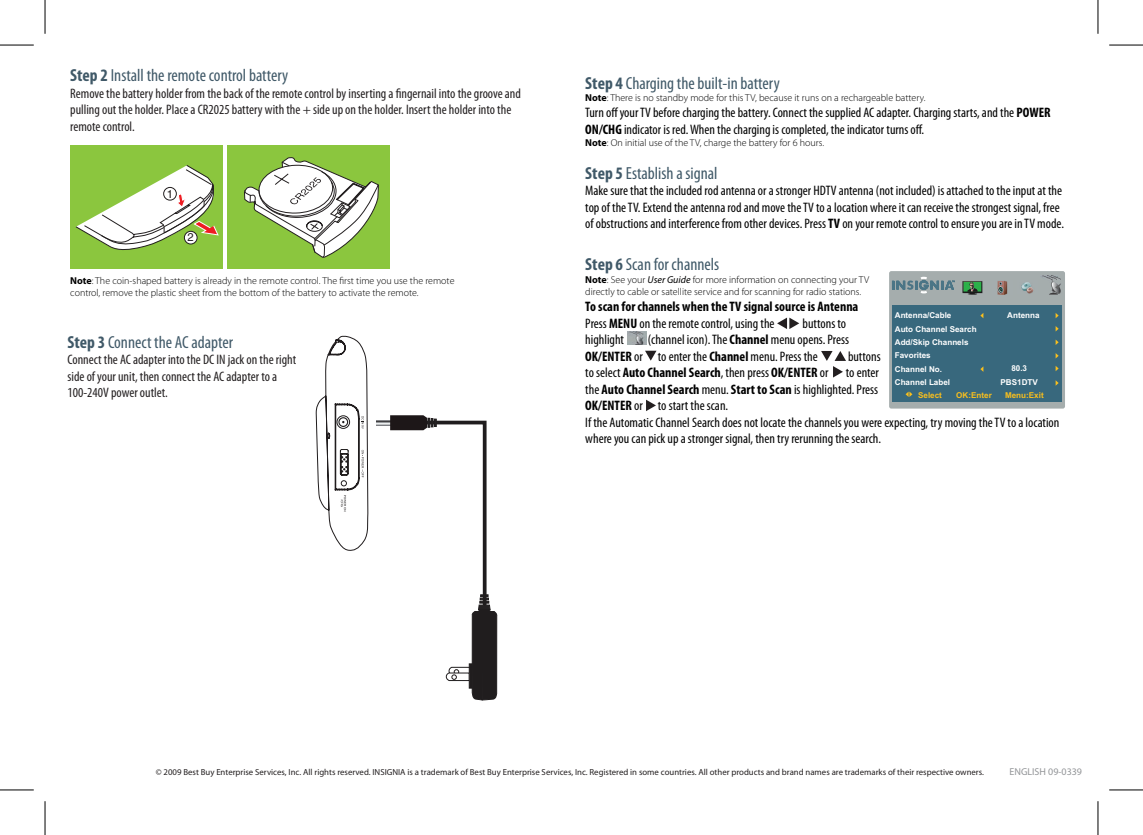
<style>
.page{position:relative;width:1143px;height:835px;background:#fff}
.page>*{position:absolute;margin:0;border:0;box-sizing:border-box;transform-origin:0 0}
.t1{font:condensed 17.5px "Myriad Pro";color:#405968}
.t2{font:condensed 13.75px/16.5px "Myriad Pro";color:#000}
.t3{font:condensed 13.75px/16.5px "Myriad Pro";color:#231f20}
.t4{font:700 condensed 13.75px/16.5px "Myriad Pro";color:#000}
.t5{font:11.25px "Helvetica";color:#231f20}
.t6{font:300 10px/12px "Myriad Pro";color:#000}
.t7{font:10px "Myriad Pro";color:#939598}
.t8{font:8.75px "Myriad Pro";color:#231f20}
.t9{font:700 8.12px/13.1px "Arial";color:#fff;text-align:center}
.t10{font:700 8.12px "Arial";color:#f9bf1d}
.s1{font-weight:700}
.s2{font-weight:400;font-style:italic}
.s3{font-weight:400}
</style>
<div class="page">
<div style="left:70px;top:145px;width:153px;height:124px;background:#8bc63e"></div>
<div style="left:227px;top:145px;width:162px;height:124px;background:#8bc63e"></div>
<svg style="left:75px;top:165px;width:144px;height:85px"></svg>
<svg style="left:244px;top:157px;width:135px;height:100px"></svg>
<div style="left:889px;top:271px;width:175px;height:137px;background:#a5adad;border-radius:2px"></div>
<div style="left:892px;top:305px;width:169px;height:96px;background:#38687d"></div>
<svg style="left:905px;top:391px;width:7px;height:6px"></svg>
<svg style="left:1055px;top:380px;width:3px;height:5px"></svg>
<svg style="left:1055px;top:353px;width:3px;height:5px"></svg>
<svg style="left:1055px;top:339px;width:3px;height:6px"></svg>
<svg style="left:1055px;top:326px;width:3px;height:5px"></svg>
<svg style="left:1055px;top:366px;width:3px;height:5px"></svg>
<svg style="left:1055px;top:313px;width:3px;height:5px"></svg>
<img style="left:1042px;top:276px;width:19px;height:18px">
<img style="left:962px;top:281px;width:20px;height:13px">
<img style="left:1021px;top:282px;width:13px;height:12px">
<img style="left:997px;top:281px;width:11px;height:13px">
<svg style="left:892px;top:276px;width:62px;height:17px"></svg>
<svg style="left:777px;top:317px;width:22px;height:12px"></svg>
<svg style="left:645px;top:350px;width:11px;height:10px"></svg>
<svg style="left:821px;top:351px;width:25px;height:26px"></svg>
<svg style="left:646px;top:399px;width:10px;height:12px"></svg>
<img style="left:627px;top:332px;width:19px;height:13px">
<svg style="left:376px;top:420px;width:14px;height:5px"></svg>
<svg style="left:315px;top:335px;width:53px;height:216px"></svg>
<svg style="left:390px;top:415px;width:107px;height:286px"></svg>
<hr style="left:0;top:789px;width:34px;height:1px;background:#000">
<hr style="left:45px;top:800px;width:1px;height:34px;background:#000">
<hr style="left:0;top:45px;width:34px;height:1px;background:#000">
<hr style="left:45px;top:0;width:1px;height:34px;background:#000">
<hr style="left:1109px;top:45px;width:33px;height:1px;background:#000">
<hr style="left:1097px;top:0;width:1px;height:34px;background:#000">
<hr style="left:1109px;top:789px;width:33px;height:1px;background:#000">
<hr style="left:1097px;top:800px;width:1px;height:34px;background:#000">
<p class="t1" style="left:70px;top:69px;width:219px"><span class="s1">Step 2</span> Install the remote control battery</p>
<p class="t3" style="left:70px;top:86px;width:452px">Remove the battery holder from the back of the remote control by inserting a fingernail into the groove and pulling out the holder. Place a CR2025 battery with the + side up on the holder. Insert the holder into the remote control.</p>
<p class="t5" style="left:167px;top:190px;width:8px">1</p>
<p class="t5" style="left:187px;top:233px;width:8px">2</p>
<p class="t6" style="left:70px;top:275px;width:386px"><span class="s1">Note</span>: The coin-shaped battery is already in the remote control. The first time you use the remote control, remove the plastic sheet from the bottom of the battery to activate the remote.</p>
<p class="t1" style="left:68px;top:335px;width:167px"><span class="s1">Step 3</span> Connect the AC adapter</p>
<p class="t3" style="left:68px;top:352px;width:230px">Connect the AC adapter into the DC IN jack on the right side of your unit, then connect the AC adapter to a<br>100-240V power outlet.</p>
<p class="t1" style="left:585px;top:77px;width:196px"><span class="s1">Step 4</span> Charging the built-in battery</p>
<p class="t6" style="left:585px;top:92px;width:342px"><span class="s1">Note</span>: There is no standby mode for this TV, because it runs on a rechargeable battery.</p>
<p class="t2" style="left:585px;top:106px;width:466px">Turn off your TV before charging the battery. Connect the supplied AC adapter. Charging starts, and the <span class="s1">POWER<br>ON/CHG</span> indicator is red. When the charging is completed, the indicator turns off.</p>
<p class="t6" style="left:585px;top:137px;width:240px"><span class="s1">Note</span>: On initial use of the TV, charge the battery for 6 hours.</p>
<p class="t1" style="left:585px;top:167px;width:134px"><span class="s1">Step 5</span> Establish a signal</p>
<p class="t2" style="left:585px;top:184px;width:480px">Make sure that the included rod antenna or a stronger HDTV antenna (not included) is attached to the input at the top of the TV. Extend the antenna rod and move the TV to a location where it can receive the strongest signal, free of obstructions and interference from other devices. Press <span class="s1">TV</span> on your remote control to ensure you are in TV mode.</p>
<p class="t1" style="left:585px;top:258px;width:135px"><span class="s1">Step 6</span> Scan for channels</p>
<p class="t6" style="left:585px;top:274px;width:285px"><span class="s1">Note</span>: See your <span class="s2">User Guide</span> for more information on connecting your TV directly to cable or satellite service and for scanning for radio stations.</p>
<p class="t4" style="left:585px;top:299px;width:274px">To scan for channels when the TV signal source is Antenna<br><span class="s3">Press</span> MENU <span class="s3">on the remote control, using the</span></p>
<p class="t9" style="left:894px;top:308px;width:58px">Antenna/Cable</p>
<p class="t9" style="left:1007px;top:308px;width:34px">Antenna</p>
<p class="t2" style="left:802px;top:316px;width:45px">buttons to</p>
<p class="t9" style="left:894px;top:322px;width:83px;text-align:left">Auto Channel Search<br>Add/Skip Channels<br>Favorites<br>Channel No.<br>Channel Label</p>
<p class="t2" style="left:585px;top:332px;width:265px;text-indent:63px">(channel icon). The <span class="s1">Channel</span> menu opens. Press<br><span class="s1">OK/ENTER</span> or to enter the <span class="s1">Channel</span> menu. Press the</p>
<p class="t2" style="left:585px;top:332px;width:40px">highlight</p>
<p class="t2" style="left:848px;top:349px;width:34px">buttons</p>
<p class="t9" style="left:1000px;top:361px;width:39px;line-height:14px">80.3<br>PBS1DTV</p>
<p class="t4" style="left:585px;top:365px;width:245px"><span class="s3">to select</span> Auto Channel Search<span class="s3">, then press</span> OK/ENTER <span class="s3">or</span></p>
<p class="t2" style="left:585px;top:365px;width:475px;text-indent:260px">to enter<br>the <span class="s1">Auto Channel Search</span> menu. <span class="s1">Start to Scan</span> is highlighted. Press<br><span class="s1">OK/ENTER</span> or to start the scan.<br>If the Automatic Channel Search does not locate the channels you were expecting, try moving the TV to a location where you can pick up a stronger signal, then try rerunning the search.</p>
<p class="t10" style="left:918px;top:390px;width:25px">Select</p>
<p class="t10" style="left:956px;top:390px;width:37px">OK:Enter</p>
<p class="t10" style="left:1004px;top:390px;width:40px">Menu:Exit</p>
<p class="t8" style="left:156px;top:766px;width:829px">© 2009 Best Buy Enterprise Services, Inc. All rights reserved. INSIGNIA is a trademark of Best Buy Enterprise Services, Inc. Registered in some countries. All other products and brand names are trademarks of their respective owners.</p>
<p class="t7" style="left:1009px;top:765px;width:74px">ENGLISH 09-0339</p>
</div>
